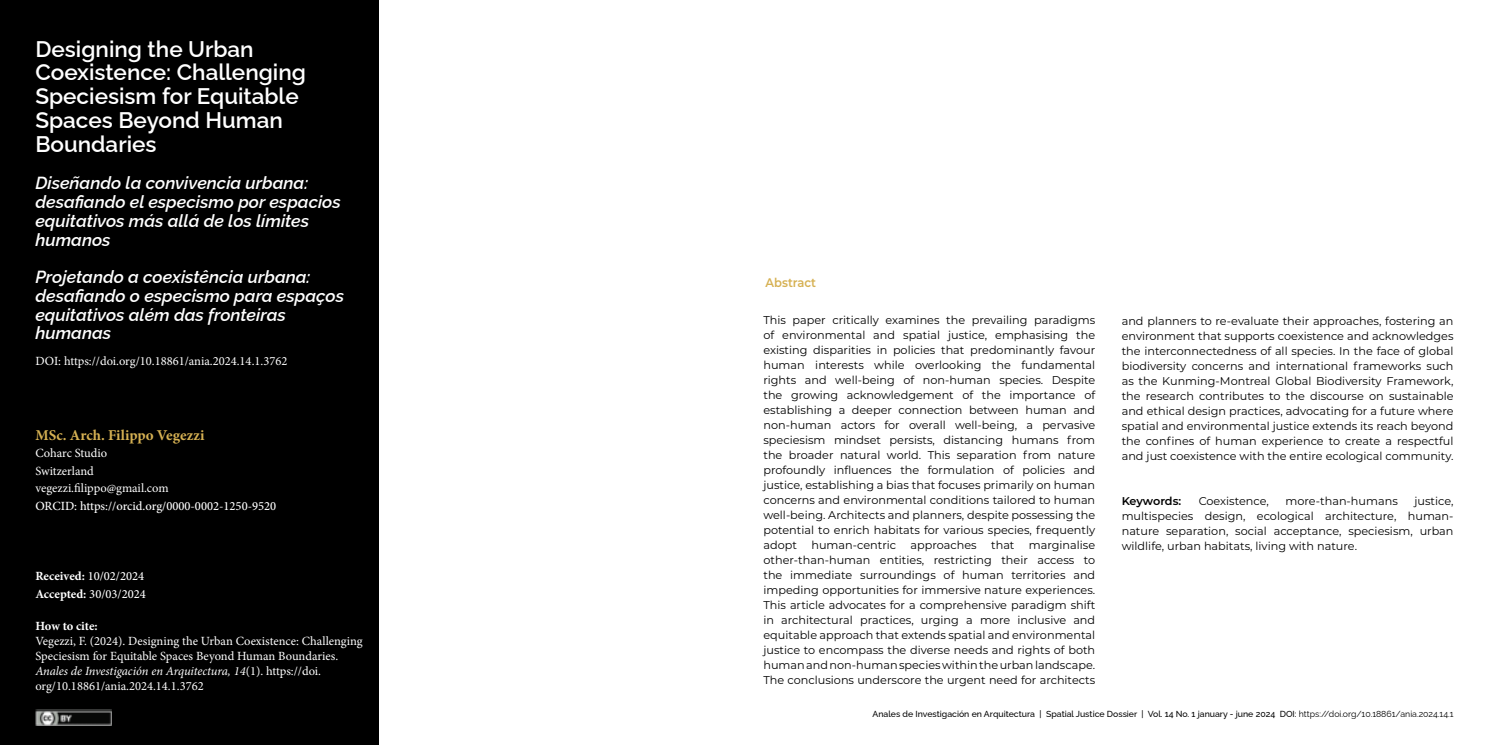
<style>
.page{position:relative;width:1489px;height:745px;background:#fff}
.page>*{position:absolute;margin:0;border:0;box-sizing:border-box;transform-origin:0 0}
.t1{font:600 22.5px/23.8px "Raleway";color:#fff}
.t2{font:italic 600 17.5px/18.8px "Raleway";color:#fff}
.t3{font:700 15px "Minion Pro";color:#d6b153}
.t4{font:12.5px/15px "Minion Pro";color:#fff}
.t5{font:500 12.5px/17.5px "Minion Pro";color:#fff}
.t6{font:700 12.5px "Minion Pro";letter-spacing:-.01em;color:#fff}
.t7{font:600 12.5px "Montserrat";color:#d6b153;scale:.92 1}
.t8{font:11.25px/15px "Montserrat";color:#000;text-align:justify}
.t9{font:600 11.25px "Montserrat";letter-spacing:-.01em;color:#000}
.t10{font:500 8.75px "Raleway";color:#000}
.s1{font-weight:700}
.s2{font-style:italic}
.s3{font-weight:400}
</style>
<div class="page">
<div style="left:0;top:0;width:379px;height:744px;background:#000"></div>
<img style="left:35px;top:709px;width:77px;height:1px">
<img style="left:35px;top:710px;width:77px;height:15px">
<h1 class="t1" style="left:35px;top:34px;width:272px">Designing the Urban<br>Coexistence: Challenging<br>Speciesism for Equitable<br>Spaces Beyond Human<br>Boundaries</h1>
<h2 class="t2" style="left:35px;top:172px;width:307px">Diseñando la convivencia urbana: desafiando el especismo por espacios equitativos más allá de los límites humanos</h2>
<h2 class="t2" style="left:35px;top:265px;width:310px">Projetando a coexistência urbana: desafiando o especismo para espaços equitativos além das fronteiras humanas</h2>
<p class="t4" style="left:35px;top:353px;width:253px">DOI: https://doi.org/10.18861/ania.2024.14.1.3762</p>
<h3 class="t3" style="left:35px;top:424px;width:171px">MSc. Arch. Filippo Vegezzi</h3>
<p class="t4" style="left:35px;top:444px;width:135px;line-height:17.5px">Coharc Studio<br>Switzerland vegezzi.filippo@gmail.com</p>
<p class="t5" style="left:35px;top:497px;width:242px">ORCID: https://orcid.org/0000-0002-1250-9520</p>
<p class="t5" style="left:35px;top:567px;width:112px"><span class="s1">Received:</span> 10/02/2024<br><span class="s1">Accepted:</span> 30/03/2024</p>
<p class="t6" style="left:35px;top:617px;width:64px">How to cite:</p>
<p class="t4" style="left:35px;top:633px;width:329px">Vegezzi, F. (2024). Designing the Urban Coexistence: Challenging Speciesism for Equitable Spaces Beyond Human Boundaries.<br><span class="s2">Anales de Investigación en Arquitectura, 14</span>(1). https://doi. org/10.18861/ania.2024.14.1.3762</p>
<p class="t7" style="left:765px;top:273px;width:56px">Abstract</p>
<p class="t8" style="left:763px;top:312px;width:333px">This paper critically examines the prevailing paradigms of environmental and spatial justice, emphasising the existing disparities in policies that predominantly favour human interests while overlooking the fundamental rights and well-being of non-human species. Despite the growing acknowledgement of the importance of establishing a deeper connection between human and non-human actors for overall well-being, a pervasive speciesism mindset persists, distancing humans from the broader natural world. This separation from nature profoundly influences the formulation of policies and justice, establishing a bias that focuses primarily on human concerns and environmental conditions tailored to human well-being. Architects and planners, despite possessing the potential to enrich habitats for various species, frequently adopt</p>
<p class="t8" style="left:763px;top:536px;width:333px;text-indent:265px">marginalise other-than-human entities, restricting their access to the immediate surroundings of human territories and impeding opportunities for immersive nature experiences.<br>This article advocates for a comprehensive paradigm shift in architectural practices, urging a more inclusive and equitable approach that extends spatial and environmental justice to encompass the diverse needs and rights of both human and non-human species within the urban landscape.<br>The conclusions underscore the urgent need for architects</p>
<p class="t8" style="left:811px;top:536px;width:86px">human-centric</p>
<p class="t8" style="left:910px;top:536px;width:68px">approaches</p>
<p class="t8" style="left:991px;top:536px;width:25px">that</p>
<p class="t8" style="left:1121px;top:313px;width:333px">and planners to re-evaluate their approaches, fostering an environment that supports coexistence and acknowledges the interconnectedness of all species. In the face of global biodiversity concerns and international frameworks such as the Kunming-Montreal Global Biodiversity Framework, the research contributes to the discourse on sustainable and ethical design practices, advocating for a future where spatial and environmental justice extends its reach beyond the confines of human experience to create a respectful and just coexistence with the entire ecological community.</p>
<p class="t9" style="left:1121px;top:492px;width:61px">Keywords:</p>
<p class="t8" style="left:1198px;top:493px;width:72px">Coexistence,</p>
<p class="t8" style="left:1285px;top:493px;width:114px">more-than-humans</p>
<p class="t8" style="left:1121px;top:493px;width:333px;text-indent:292px">justice, multispecies design, ecological architecture, human&shy;nature separation, social acceptance, speciesism, urban wildlife, urban habitats, living with nature.</p>
<p class="t10" style="left:872px;top:706px;width:582px">Anales de Investigación en Arquitectura | Spatial Justice Dossier | Vol. 14 No. 1 january - june 2024 DOI: <span class="s3">https://doi.org/10.18861/ania.2024.14.1</span></p>
</div>
